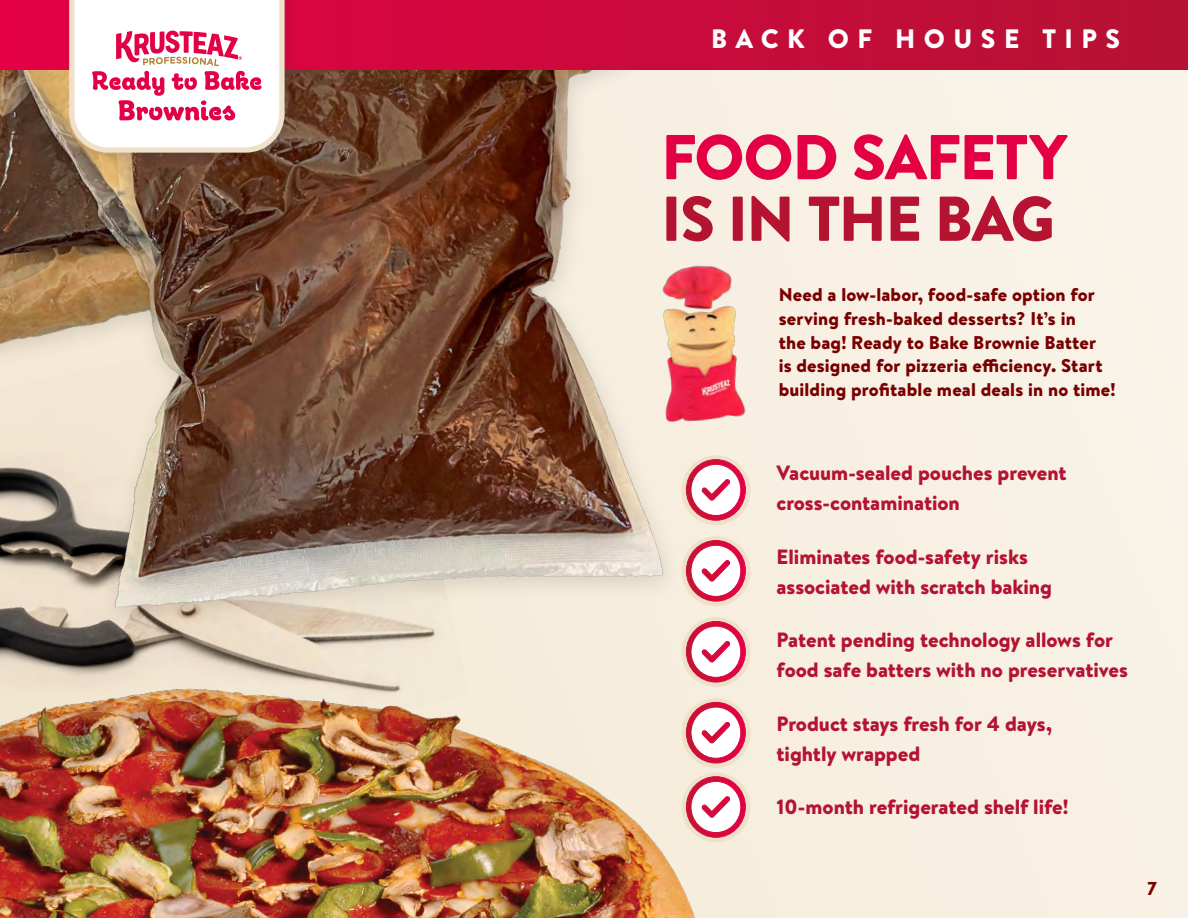
<style>
.page{position:relative;width:1188px;height:918px;background:#f8f1e4}
.page>*{position:absolute;margin:0;border:0;box-sizing:border-box;transform-origin:0 0}
.t1{font:900 63.15px "Brandon Text";letter-spacing:-.02em;color:#e30045}
.t2{font:900 63.15px "Brandon Text";letter-spacing:-.025em;color:#b41332}
.t3{font:900 26.55px "Brandon Text";letter-spacing:.32em;color:#fff}
.t4{font:900 20.7px/30.2px "Brandon Text";color:#b41332}
.t5{font:900 18.6px "Brandon Text";color:#790000}
.t6{font:900 18.45px/23.7px "Brandon Text";letter-spacing:.01em;color:#790000}
</style>
<div class="page">
<img style="left:0;top:728px;width:730px;height:190px">
<img style="left:0;top:728px;width:469px;height:66px">
<img style="left:0;top:70px;width:732px;height:658px">
<div style="left:681px;top:455px;width:70px;height:70px;border:5px solid #efe1c9;border-radius:50%"></div>
<svg style="left:686px;top:459px;width:60px;height:62px;background:#eeaab6"></svg>
<div style="left:681px;top:536px;width:70px;height:70px;border:5px solid #efe1c9;border-radius:50%"></div>
<svg style="left:686px;top:540px;width:60px;height:62px;background:#eeaab6"></svg>
<div style="left:681px;top:617px;width:70px;height:70px;border:5px solid #efe1c9;border-radius:50%"></div>
<svg style="left:686px;top:621px;width:60px;height:62px;background:#eeaab6"></svg>
<div style="left:681px;top:698px;width:70px;height:70px;border:5px solid #efe1c9;border-radius:50%"></div>
<svg style="left:686px;top:702px;width:60px;height:61px;background:#eeaab6"></svg>
<div style="left:681px;top:772px;width:70px;height:70px;border:5px solid #efe1c9;border-radius:50%"></div>
<svg style="left:686px;top:776px;width:60px;height:62px;background:#eeaab6"></svg>
<svg style="left:0;top:0;width:1188px;height:70px;background:#c80a3a"></svg>
<img style="left:640px;top:252px;width:106px;height:173px">
<div style="left:66px;top:0;width:231px;height:165px;background:#362b2b;opacity:.12"></div>
<svg style="left:69px;top:0;width:216px;height:153px;background:#f7dadf"></svg>
<p class="t3" style="left:711px;top:20px;width:411px">BACK OF HOUSE TIPS</p>
<h1 class="t1" style="left:661px;top:113px;width:407px">FOOD SAFETY</h1>
<h1 class="t2" style="left:661px;top:174px;width:395px">IS IN THE BAG</h1>
<p class="t6" style="left:779px;top:283px;width:338px">Need a low-labor, food-safe option for serving fresh-baked desserts? It’s in<br>the bag! Ready to Bake Brownie Batter<br>is designed for pizzeria efficiency. Start building profitable meal deals in no time!</p>
<p class="t4" style="left:777px;top:458px;width:292px">Vacuum-sealed pouches prevent cross-contamination</p>
<p class="t4" style="left:777px;top:541px;width:277px">Eliminates food-safety risks associated with scratch baking</p>
<p class="t4" style="left:777px;top:625px;width:353px">Patent pending technology allows for food safe batters with no preservatives</p>
<p class="t4" style="left:777px;top:708px;width:277px">Product stays fresh for 4 days, tightly wrapped</p>
<p class="t4" style="left:777px;top:791px;width:293px">10-month refrigerated shelf life!</p>
<p class="t5" style="left:1147px;top:875px;width:11px">7</p>
</div>
